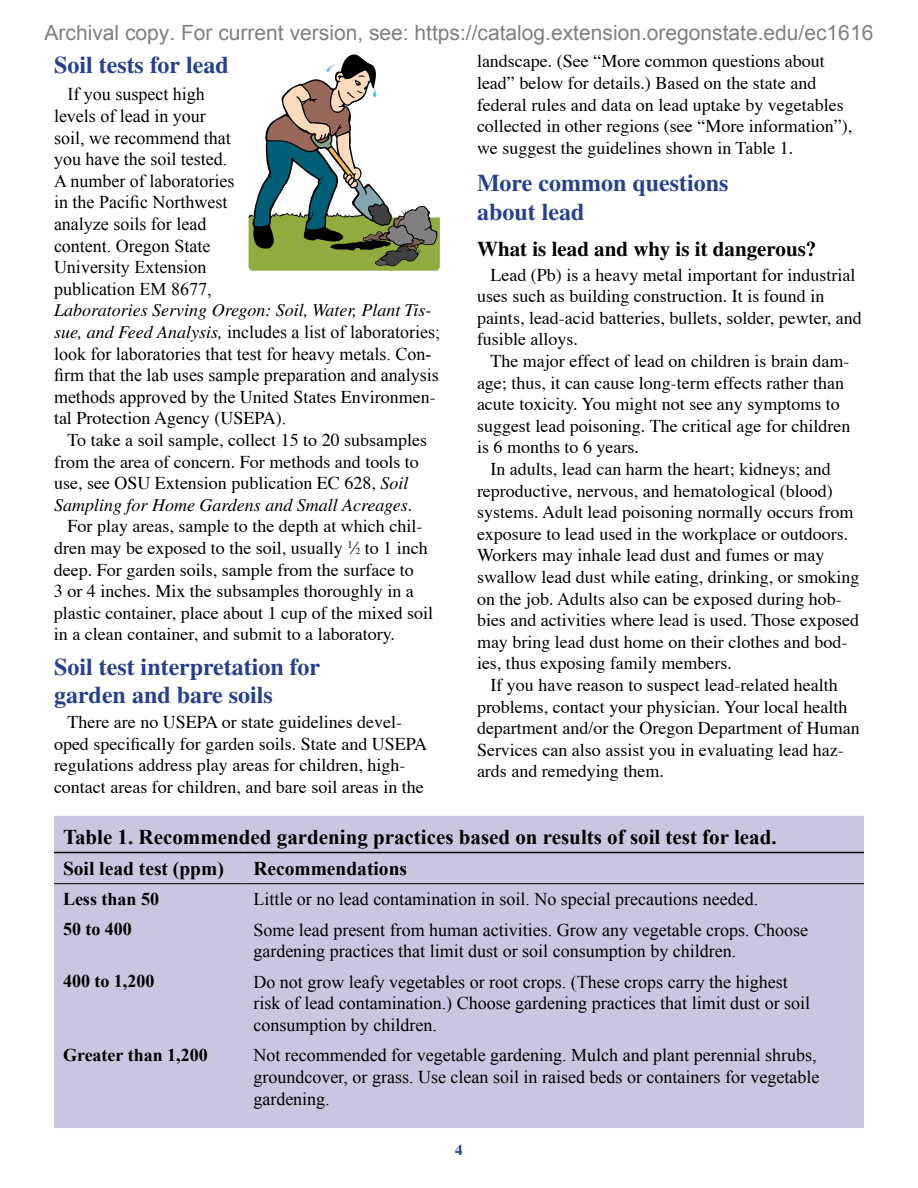
<style>
.page{position:relative;width:918px;height:1188px;background:#fff}
.page>*{position:absolute;margin:0;border:0;box-sizing:border-box;transform-origin:0 0}
.t1{font:700 24px/28.5px "Times";color:#25408f}
.t2{font:21px "Arial";color:#808080}
.t3{font:700 21px "Times New Roman";color:#000}
.t4{font:700 21px "Times";color:#000}
.t5{font:700 19.5px "Times New Roman";color:#000}
.t6{font:18px/21.6px "Times";color:#000}
.t7{font:18px/21.6px "Times New Roman";color:#000}
.t8{font:italic 18px "Times";color:#000}
.t9{font:700 18px "Times New Roman";color:#000}
.t10{font:700 15px "Times";color:#25408f}
.s1{font-family:"Times";font-style:italic}
.s2{font-family:"Times New Roman"}
.s3{font-style:italic}
.s4{font-style:normal}
.s5{font-size:9px}
</style>
<div class="page">
<div style="left:54px;top:816px;width:810px;height:312px;background:#c8c7df"></div>
<hr style="left:54px;top:852px;width:190px;height:1px;background:#000">
<hr style="left:244px;top:852px;width:620px;height:1px;background:#000">
<hr style="left:54px;top:883px;width:190px;height:1px;background:#000">
<hr style="left:244px;top:883px;width:620px;height:1px;background:#000">
<svg style="left:248px;top:54px;width:192px;height:217px"></svg>
<p class="t2" style="left:45px;top:18px;width:830px">Archival copy. For current version, see: https://catalog.extension.oregonstate.edu/ec1616</p>
<h1 class="t1" style="left:54px;top:50px;width:176px">Soil tests for lead</h1>
<p class="t7" style="left:54px;top:83px;width:182px;text-indent:14px">If you suspect high levels of lead in your soil, we recommend that you have the soil tested.<br>A number of laboratories in the Pacific Northwest analyze soils for lead content. Oregon State<br>University Extension publication EM 8677,</p>
<p class="t8" style="left:54px;top:300px;width:379px">Laboratories Serving Oregon: Soil, Water, Plant Tis-</p>
<p class="t7" style="left:54px;top:321px;width:388px"><span class="s1">sue, and Feed Analysis,</span> includes a list of laboratories; look for laboratories that test for heavy metals. Con&shy;firm that the lab uses sample preparation and analysis</p>
<p class="t6" style="left:54px;top:384px;width:383px"><span class="s2">methods approved by the</span> United States Environmen&shy;tal -Protection Agency (USEPA)<span class="s2">.</span></p>
<p class="t6" style="left:68px;top:428px;width:361px">To take a soil sample, collect 15 to 20 subsamples</p>
<p class="t6" style="left:54px;top:449px;width:366px">from the area of concern. For methods and tools to</p>
<p class="t6" style="left:54px;top:471px;width:356px">use, see OSU Extension publication EC 628, <span class="s3">Soil</span></p>
<p class="t8" style="left:54px;top:495px;width:360px">Sampling for Home Gardens and Small Acreages<span class="s4">.</span></p>
<p class="t6" style="left:68px;top:514px;width:356px">For play areas, sample to the depth at which chil-</p>
<p class="t6" style="left:54px;top:536px;width:375px">dren may be exposed to the soil, usually <sup>1</sup>⁄<span class="s5">2</span> to 1 inch</p>
<p class="t6" style="left:54px;top:557px;width:361px">deep. For garden soils, sample from the surface to</p>
<p class="t6" style="left:54px;top:579px;width:361px">3 or 4 inches. Mix the subsamples thoroughly in a</p>
<p class="t6" style="left:54px;top:600px;width:381px">plastic container, place about 1 cup of the mixed soil</p>
<p class="t6" style="left:54px;top:622px;width:343px">in a clean container, and submit to a laboratory.</p>
<h1 class="t1" style="left:54px;top:652px;width:268px">Soil test interpretation for garden and bare soils</h1>
<p class="t6" style="left:54px;top:710px;width:375px;text-indent:14px">There are no USEPA or state guidelines devel&shy;oped specifically for garden soils. State and USEPA regulations address play areas for children, high&shy;contact areas for children, and bare soil areas in the</p>
<p class="t6" style="left:477px;top:49px;width:377px">landscape. (See “More common questions about lead” below for details.) Based on the state and federal rules and data on lead uptake by vegetables collected in other regions (see “More information”), we suggest the guidelines shown in Table 1.</p>
<h1 class="t1" style="left:477px;top:169px;width:253px">More common questions about lead</h1>
<p class="t4" style="left:477px;top:236px;width:341px">What is lead and why is it dangerous?</p>
<p class="t6" style="left:477px;top:262px;width:386px;text-indent:14px">Lead (Pb) is a heavy metal important for industrial uses such as building construction. It is found in paints, lead-acid batteries, bullets, solder, pewter, and fusible alloys.</p>
<p class="t6" style="left:477px;top:349px;width:375px;text-indent:14px">The major effect of lead on children is brain dam&shy;age; thus, it can cause long-term effects rather than acute toxicity. You might not see any symptoms to suggest lead poisoning. The critical age for children is 6 months to 6 years.</p>
<p class="t6" style="left:477px;top:457px;width:384px;text-indent:14px">In adults, lead can harm the heart; kidneys; and reproductive, nervous, and hematological (blood) systems. Adult lead poisoning normally occurs from exposure to lead used in the workplace or outdoors.<br>Workers may inhale lead dust and fumes or may swallow lead dust while eating, drinking, or smoking on the job. Adults also can be exposed during hob&shy;bies and activities where lead is used. Those exposed may bring lead dust home on their clothes and bod&shy;ies, thus exposing family members. -</p>
<p class="t6" style="left:477px;top:673px;width:384px;text-indent:14px">If you have reason to suspect lead-related health problems, contact your physician. Your local health department and/or the Oregon Department of Human Services can also assist you in evaluating lead haz&shy;ards and remedying them.</p>
<p class="t3" style="left:63px;top:824px;width:715px">Table 1. Recommended gardening practices based on results of soil test for lead.</p>
<p class="t5" style="left:63px;top:857px;width:162px">Soil lead test (ppm)</p>
<p class="t5" style="left:253px;top:857px;width:155px">Recommendations</p>
<p class="t9" style="left:63px;top:888px;width:98px">Less than 50</p>
<p class="t7" style="left:253px;top:888px;width:506px">Little or no lead contamination in soil. No special precautions needed.</p>
<p class="t9" style="left:63px;top:919px;width:70px">50 to 400</p>
<p class="t7" style="left:253px;top:919px;width:556px">Some lead present from human activities. Grow any vegetable crops. Choose gardening practices that limit dust or soil consumption by children.</p>
<p class="t9" style="left:63px;top:971px;width:93px">400 to 1,200</p>
<p class="t7" style="left:253px;top:971px;width:558px">Do not grow leafy vegetables or root crops. (These crops carry the highest risk of lead contamination.) Choose gardening practices that limit dust or soil consumption by children.</p>
<p class="t9" style="left:63px;top:1045px;width:146px">Greater than 1,200</p>
<p class="t7" style="left:253px;top:1044px;width:568px">Not recommended for vegetable gardening. Mulch and plant perennial shrubs, groundcover, or grass. Use clean soil in raised beds or containers for vegetable gardening.</p>
<p class="t10" style="left:455px;top:1141px;width:9px">4</p>
</div>
